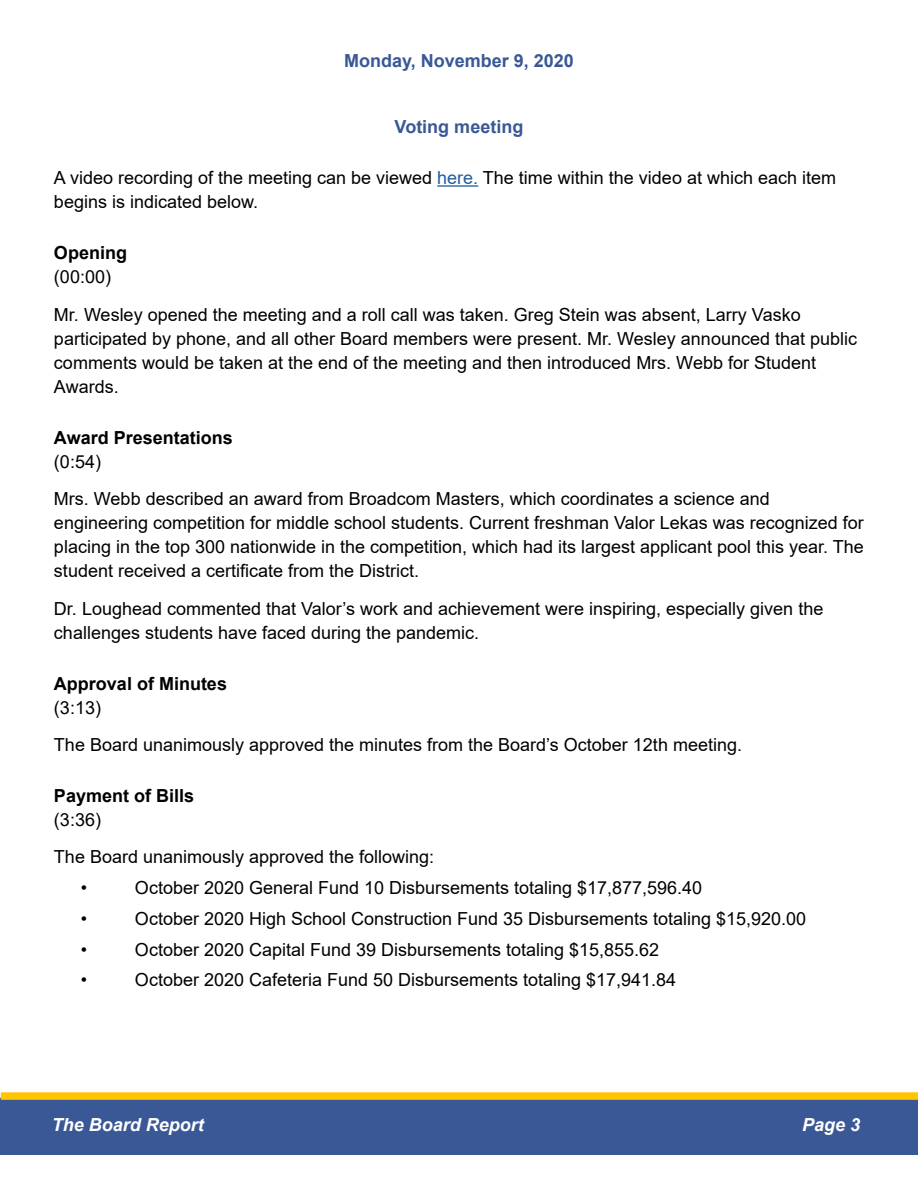
<style>
.page{position:relative;width:918px;height:1188px;background:#fff}
.page>*{position:absolute;margin:0;border:0;box-sizing:border-box;transform-origin:0 0}
.t1{font:18px/24px "Arial";color:#000}
.t2{font:700 18px "Arial";color:#000}
.t3{font:700 18px "Arial";color:#3a5896}
.t4{font:italic 700 18px "Arial";color:#fff}
.s1{color:#215e9e}
</style>
<div class="page">
<div style="left:0;top:1098px;width:918px;height:57px;background:#3a5896"></div>
<div style="left:1px;top:1092px;width:917px;height:8px;background:#ffc600"></div>
<hr style="left:437px;top:185px;width:41px;height:2px;background:#215e9e">
<p class="t3" style="left:344px;top:48px;width:231px">Monday, November 9, 2020</p>
<p class="t3" style="left:395px;top:114px;width:130px">Voting meeting</p>
<p class="t1" style="left:54px;top:166px;width:784px">A video recording of the meeting can be viewed <span class="s1">here.</span> The time within the video at which each item begins is indicated below.</p>
<p class="t2" style="left:54px;top:240px;width:75px">Opening</p>
<p class="t1" style="left:54px;top:258px;width:748px;line-height:37.5px">(00:00)<br>Mr. Wesley opened the meeting and a roll call was taken. Greg Stein was absent, Larry Vasko</p>
<p class="t1" style="left:54px;top:326px;width:805px">participated by phone, and all other Board members were present. Mr. Wesley announced that public comments would be taken at the end of the meeting and then introduced Mrs. Webb for Student<br>Awards.</p>
<p class="t2" style="left:54px;top:425px;width:180px">Award Presentations</p>
<p class="t1" style="left:54px;top:442px;width:717px;line-height:37.5px">(0:54)<br>Mrs. Webb described an award from Broadcom Masters, which coordinates a science and</p>
<p class="t1" style="left:54px;top:511px;width:811px;text-align:justify">engineering competition for middle school students. Current freshman Valor Lekas was recognized for placing in the top 300 nationwide in the competition, which had its largest applicant pool this year. The student received a certificate from the District.</p>
<p class="t1" style="left:54px;top:596px;width:771px">Dr. Loughead commented that Valor’s work and achievement were inspiring, especially given the challenges students have faced during the pandemic.</p>
<p class="t2" style="left:54px;top:671px;width:175px">Approval of Minutes</p>
<p class="t1" style="left:54px;top:688px;width:690px;line-height:37.5px">(3:13)<br>The Board unanimously approved the minutes from the Board’s October 12th meeting.</p>
<p class="t2" style="left:54px;top:783px;width:142px">Payment of Bills</p>
<p class="t1" style="left:54px;top:801px;width:382px;line-height:37.5px">(3:36)<br>The Board unanimously approved the following:</p>
<p class="t1" style="left:81px;top:876px;width:8px">•</p>
<p class="t1" style="left:135px;top:876px;width:569px">October 2020 General Fund 10 Disbursements totaling $17,877,596.40</p>
<p class="t1" style="left:81px;top:907px;width:8px">•</p>
<p class="t1" style="left:135px;top:907px;width:673px">October 2020 High School Construction Fund 35 Disbursements totaling $15,920.00</p>
<p class="t1" style="left:81px;top:937px;width:8px">•</p>
<p class="t1" style="left:135px;top:937px;width:526px">October 2020 Capital Fund 39 Disbursements totaling $15,855.62</p>
<p class="t1" style="left:81px;top:968px;width:8px">•</p>
<p class="t1" style="left:135px;top:968px;width:543px">October 2020 Cafeteria Fund 50 Disbursements totaling $17,941.84</p>
<p class="t4" style="left:52px;top:1113px;width:154px">The Board Report</p>
<p class="t4" style="left:802px;top:1113px;width:60px">Page 3</p>
</div>
